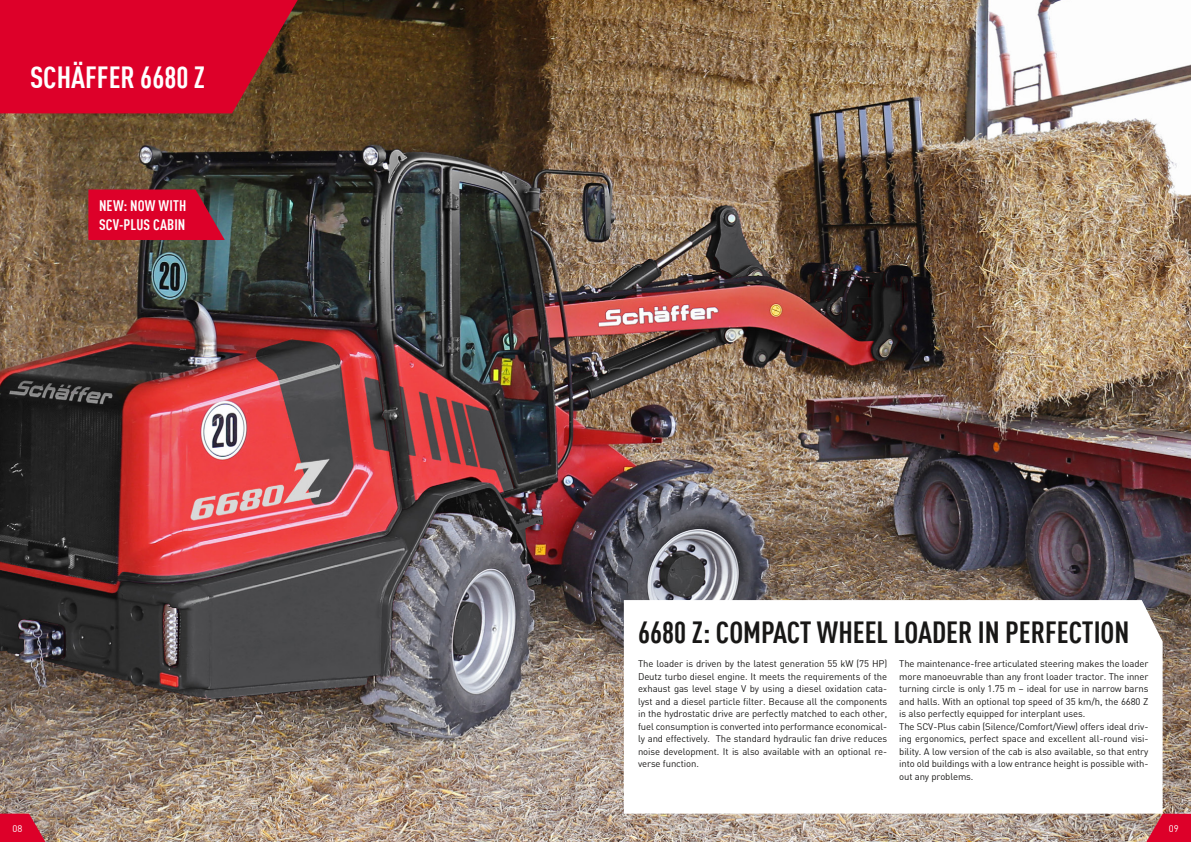
<style>
.page{position:relative;width:1191px;height:842px;background:#fff}
.page>*{position:absolute;margin:0;border:0;box-sizing:border-box;transform-origin:0 0}
.t1{font:700 condensed 30px "DIN Offc Pro";color:#181716}
.t2{font:700 condensed 30px "DIN Offc Pro";color:#fff}
.t3{font:700 condensed 15px/18px "DIN Offc Pro";letter-spacing:.01em;color:#fff}
.t4{font:9.5px/12.5px "DIN Offc Pro";letter-spacing:-.01em;color:#181716;text-align:justify}
.t5{font:9.5px "DIN Offc Pro";color:#fff}
</style>
<div class="page">
<img style="left:0;top:0;width:1191px;height:842px">
<svg style="left:1141px;top:814px;width:50px;height:28px"></svg>
<svg style="left:0;top:814px;width:50px;height:28px"></svg>
<svg style="left:624px;top:600px;width:538px;height:214px"></svg>
<svg style="left:0;top:0;width:298px;height:113px;background:#ce0728"></svg>
<svg style="left:88px;top:189px;width:137px;height:51px;background:#ca0a2e"></svg>
<h1 class="t2" style="left:30px;top:55px;width:176px">SCHÄFFER 6680 Z</h1>
<h2 class="t3" style="left:99px;top:196px;width:89px">NEW: NOW WITH<br>SCV-PLUS CABIN</h2>
<h1 class="t1" style="left:638px;top:611px;width:493px">6680 Z: COMPACT WHEEL LOADER IN PERFECTION</h1>
<p class="t4" style="left:638px;top:657px;width:251px">The loader is driven by the latest generation 55 kW (75 HP)<br>Deutz turbo diesel engine. It meets the requirements of the exhaust gas level stage V by using a diesel oxidation cata&shy;lyst and a diesel particle filter. Because all the components in the hydrostatic drive are perfectly matched to each other, fuel consumption is converted into performance economical&shy;ly and effectively. The standard hydraulic fan drive reduces noise development. It is also available with an optional re&shy;verse function.</p>
<p class="t4" style="left:899px;top:657px;width:251px;text-align:left">The maintenance-free articulated steering makes the loader more manoeuvrable than any front loader tractor. The inner turning circle is only 1.75 m – ideal for use in narrow barns and halls. With an optional top speed of 35 km/h, the 6680 Z is also perfectly equipped for interplant uses.<br>The SCV-Plus cabin (Silence/Comfort/View) offers ideal driv&shy;ing ergonomics, perfect space and excellent all-round visi&shy;bility. A low version of the cab is also available, so that entry into old buildings with a low entrance height is possible with&shy;out any problems.</p>
<p class="t5" style="left:13px;top:821px;width:11px">0 88</p>
<p class="t5" style="left:1168px;top:821px;width:11px">0 99</p>
</div>
